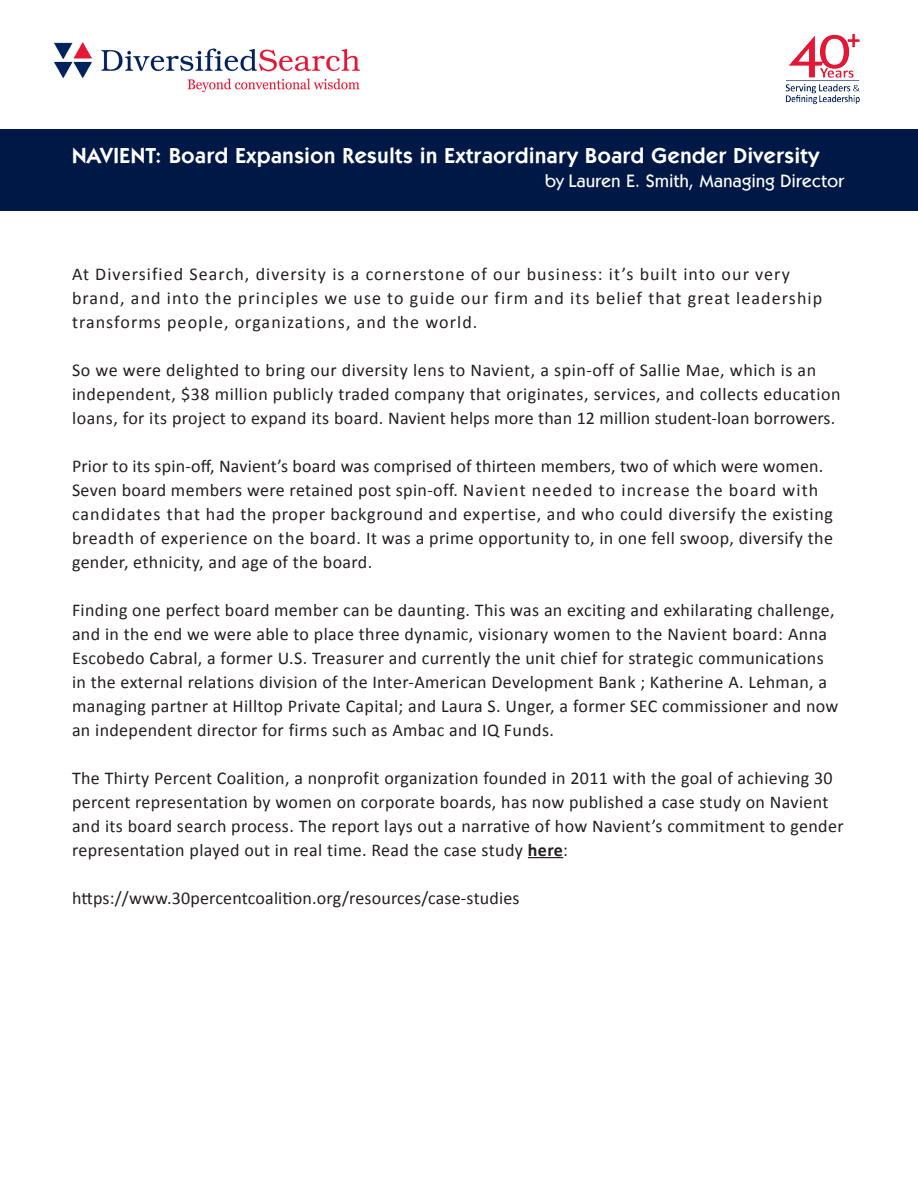
<style>
.page{position:relative;width:918px;height:1188px;background:#fff}
.page>*{position:absolute;margin:0;border:0;box-sizing:border-box;transform-origin:0 0}
.t1{font:600 21.75px "Kabel IT Cby BT";letter-spacing:.03em;color:#fff}
.t2{font:18px/24px "Calibri";letter-spacing:.02em;color:#231f20}
.t3{font:18px/24px "Calibri";letter-spacing:.06em;color:#231f20}
.t4{font:500 18px "Kabel IT Cby BT";letter-spacing:.025em;color:#fff}
.s1{font-weight:700}
</style>
<div class="page">
<img style="left:54px;top:43px;width:306px;height:48px">
<div style="left:0;top:129px;width:918px;height:82px;background:#001845"></div>
<hr style="left:528px;top:857px;width:35px;height:1px;background:#231f20">
<img style="left:785px;top:33px;width:75px;height:72px">
<p class="t1" style="left:72px;top:142px;width:749px">NAVIENT: Board Expansion Results in Extraordinary Board Gender Diversity</p>
<p class="t4" style="left:545px;top:169px;width:300px">by Lauren E. Smith, Managing Director</p>
<p class="t3" style="left:72px;top:262px;width:752px">At Diversified Search, diversity is a cornerstone of our business: it’s built into our very brand, and into the principles we use to guide our firm and its belief that great leadership transforms people, organizations, and the world.</p>
<p class="t2" style="left:72px;top:358px;width:770px">So we were delighted to bring our diversity lens to Navient, a spin-off of Sallie Mae, which is an independent, $38 million publicly traded company that originates, services, and collects education loans, for its project to expand its board. Navient helps more than 12 million student-loan borrowers.</p>
<p class="t2" style="left:72px;top:454px;width:763px">Prior to its spin-off, Navient’s board was comprised of thirteen members, two of which were women.<br>Seven board members were retained post spin-off. Navient needed to increase the board with candidates that had the proper background and expertise, and who could diversify the existing breadth of experience on the board. It was a prime opportunity to, in one fell swoop, diversify the gender, ethnicity, and age of the board.</p>
<p class="t2" style="left:72px;top:598px;width:768px">Finding one perfect board member can be daunting. This was an exciting and exhilarating challenge, and in the end we were able to place three dynamic, visionary women to the Navient board: Anna Escobedo Cabral, a former U.S. Treasurer and currently the unit chief for strategic communications in the external relations division of the Inter-American Development Bank ; Katherine A. Lehman, a managing partner at Hilltop Private Capital; and Laura S. Unger, a former SEC commissioner and now an independent director for firms such as Ambac and IQ Funds.</p>
<p class="t2" style="left:72px;top:766px;width:773px">The Thirty Percent Coalition, a nonprofit organization founded in 2011 with the goal of achieving 30 percent representation by women on corporate boards, has now published a case study on Navient and its board search process. The report lays out a narrative of how Navient’s commitment to gender representation played out in real time. Read the case study <span class="s1">here</span>:</p>
<p class="t2" style="left:72px;top:886px;width:449px">https://www.30percentcoalition.org/resources/case-studies</p>
</div>
